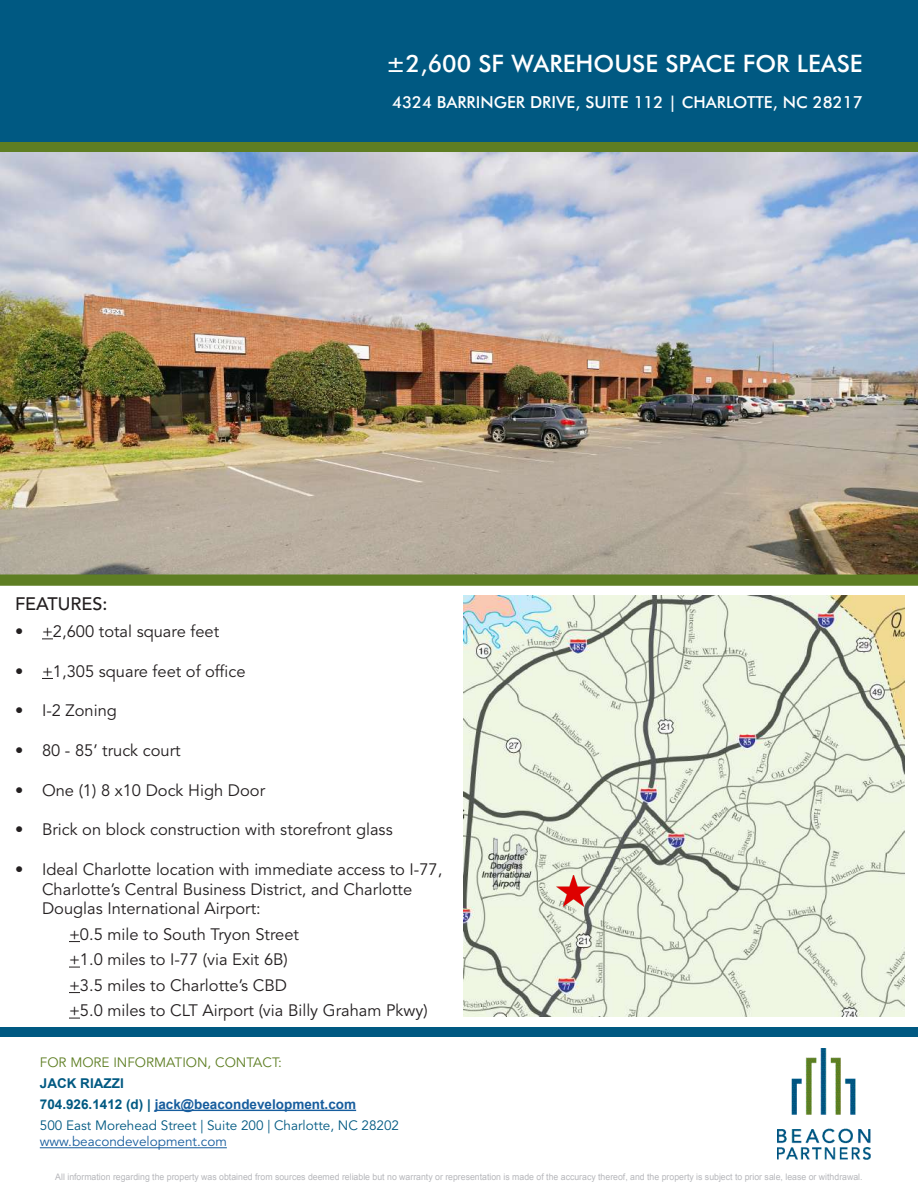
<style>
.page{position:relative;width:918px;height:1188px;background:#fff}
.page>*{position:absolute;margin:0;border:0;box-sizing:border-box;transform-origin:0 0}
.t1{font:24px "Futura Md BT Medium";color:#fff}
.t2{font:500 18px "Avenir LT Std";color:#231f20}
.t3{font:16.5px/25.5px "Avenir LT Std";color:#231f20}
.t4{font:16.5px "Futura Md BT Medium";color:#fff}
.t5{font:700 13.5px/21px "Arial";color:#005982}
.t6{font:13.5px "Avenir LT Std";color:#005982}
.t7{font:13.5px "Avenir LT Std";color:#5e7e23}
.t8{font:13.5px "Avenir LT Std";color:#175d9e}
.t9{font:9px "Arial";color:#b6b7bb}
.s1{color:#175d9e}
</style>
<div class="page">
<div style="left:0;top:0;width:918px;height:144px;background:#005982"></div>
<div style="left:0;top:142px;width:918px;height:10px;background:#5e7e23"></div>
<img style="left:778px;top:1049px;width:92px;height:110px">
<div style="left:0;top:1027px;width:917px;height:9px;background:#005982"></div>
<hr style="left:155px;top:1110px;width:201px;height:1px;background:#175d9e">
<hr style="left:40px;top:1147px;width:187px;height:1px;background:#175d9e">
<img style="left:0;top:152px;width:918px;height:422px">
<div style="left:0;top:575px;width:918px;height:10px;background:#5e7e23"></div>
<div style="left:0;top:574px;width:918px;height:12px;border:2px solid #5e7e23"></div>
<img style="left:464px;top:596px;width:440px;height:421px">
<img style="left:556px;top:876px;width:35px;height:30px">
<p class="t2" style="left:15px;top:594px;width:94px">FEATURES:</p>
<h1 class="t1" style="left:386px;top:49px;width:478px">±2,600 SF WAREHOUSE SPACE FOR LEASE</h1>
<p class="t4" style="left:392px;top:92px;width:472px">4324 BARRINGER DRIVE, SUITE 112 | CHARLOTTE, NC 28217</p>
<p class="t3" style="left:15px;top:619px;width:206px">• +2,600 total square feet</p>
<p class="t3" style="left:15px;top:659px;width:232px">• +1,305 square feet of office</p>
<p class="t3" style="left:15px;top:698px;width:103px">• I-2 Zoning</p>
<p class="t3" style="left:15px;top:738px;width:167px">• 80 - 85’ truck court</p>
<p class="t3" style="left:15px;top:778px;width:252px">• One (1) 8 x10 Dock High Door</p>
<p class="t3" style="left:15px;top:817px;width:379px">• Brick on block construction with storefront glass</p>
<p class="t3" style="left:42px;top:860px;width:402px;line-height:19.8px;text-indent:-27px">• Ideal Charlotte location with immediate access to I-77,<br>Charlotte’s Central Business District, and Charlotte<br>Douglas International Airport:</p>
<p class="t3" style="left:69px;top:922px;width:360px">+0.5 mile to South Tryon Street<br>+1.0 miles to I-77 (via Exit 6B)<br>+3.5 miles to Charlotte’s CBD<br>+5.0 miles to CLT Airport (via Billy Graham Pkwy)</p>
<p class="t7" style="left:40px;top:1055px;width:244px">FOR MORE INFORMATION, CONTACT:</p>
<p class="t5" style="left:40px;top:1073px;width:318px">JACK RIAZZI<br>704.926.1412 (d) | <span class="s1">jack@beacondevelopment.com</span></p>
<p class="t6" style="left:40px;top:1118px;width:361px">500 East Morehead Street | Suite 200 | Charlotte, NC 28202</p>
<p class="t8" style="left:40px;top:1134px;width:189px">www.beacondevelopment.com</p>
<p class="t9" style="left:55px;top:1171px;width:809px">All information regarding the property was obtained from sources deemed reliable but no warranty or representation is made of the accuracy thereof, and the property is subject to prior sale, lease or withdrawal.</p>
</div>
